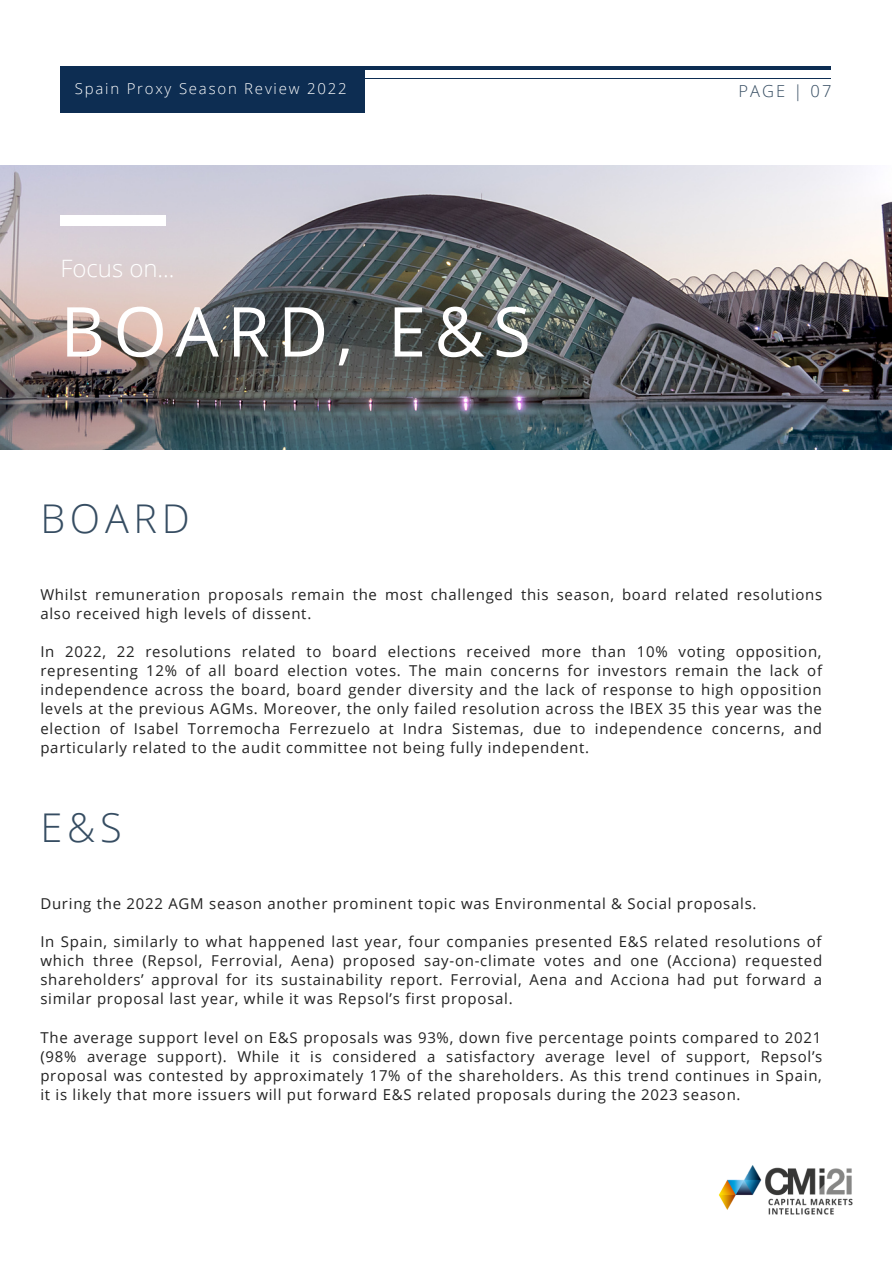
<style>
.page{position:relative;width:893px;height:1264px;background:#fff}
.page>*{position:absolute;margin:0;border:0;box-sizing:border-box;transform-origin:0 0}
.t1{font:68.85px "Open Sans";letter-spacing:.12em;color:#fff}
.t2{font:300 39.6px "Open Sans";letter-spacing:.12em;color:#364d62}
.t3{font:300 24px "Open Sans";color:#fff}
.t4{font:300 16.5px "Open Sans";letter-spacing:.12em;color:#364d62}
.t5{font:15px/19px "Open Sans";letter-spacing:.05em;color:#222;text-align:justify}
.t6{font:300 15px "Open Sans";letter-spacing:.12em;color:#fff}
</style>
<div class="page">
<img style="left:0;top:166px;width:891px;height:283px">
<hr style="left:365px;top:66px;width:465px;height:4px;background:#0d2d52">
<div style="left:60px;top:66px;width:305px;height:47px;background:#0d2d52"></div>
<div style="left:60px;top:215px;width:106px;height:10px;background:#fff"></div>
<img style="left:718px;top:1165px;width:135px;height:50px">
<p class="t6" style="left:75px;top:78px;width:273px">Spain Proxy Season Review 2022</p>
<h3 class="t3" style="left:60px;top:251px;width:116px">Focus on...</h3>
<h1 class="t1" style="left:60px;top:283px;width:472px">BOARD, E&amp;S</h1>
<h2 class="t2" style="left:40px;top:490px;width:151px">BOARD</h2>
<p class="t4" style="left:738px;top:79px;width:94px">PAGE | 07</p>
<p class="t5" style="left:40px;top:584px;width:783px">Whilst remuneration proposals remain the most challenged this season, board related resolutions also received high levels of dissent.</p>
<p class="t5" style="left:40px;top:641px;width:783px">In 2022, 22 resolutions related to board elections received more than 10% voting opposition, representing 12% of all board election votes. The main concerns for investors remain the lack of independence across the board, board gender diversity and the lack of response to high opposition levels at the previous AGMs. Moreover, the only failed resolution across the IBEX 35 this year was the election of Isabel Torremocha Ferrezuelo at Indra Sistemas, due to independence concerns, and particularly related to the audit committee not being fully independent.</p>
<h2 class="t2" style="left:40px;top:799px;width:83px">E&amp;S</h2>
<p class="t5" style="left:40px;top:893px;width:717px">During the 2022 AGM season another prominent topic was Environmental &amp; Social proposals.</p>
<p class="t5" style="left:40px;top:931px;width:783px">In Spain, similarly to what happened last year, four companies presented E&amp;S related resolutions of which three (Repsol, Ferrovial, Aena) proposed say-on-climate votes and one (Acciona) requested shareholders’ approval for its sustainability report. Ferrovial, Aena and Acciona had put forward a similar proposal last year, while it was Repsol’s first proposal.</p>
<p class="t5" style="left:40px;top:1027px;width:783px">The average support level on E&amp;S proposals was 93%, down five percentage points compared to 2021 (98% average support). While it is considered a satisfactory average level of support, Repsol’s proposal was contested by approximately 17% of the shareholders. As this trend continues in Spain, it is likely that more issuers will put forward E&amp;S related proposals during the 2023 season.</p>
</div>
